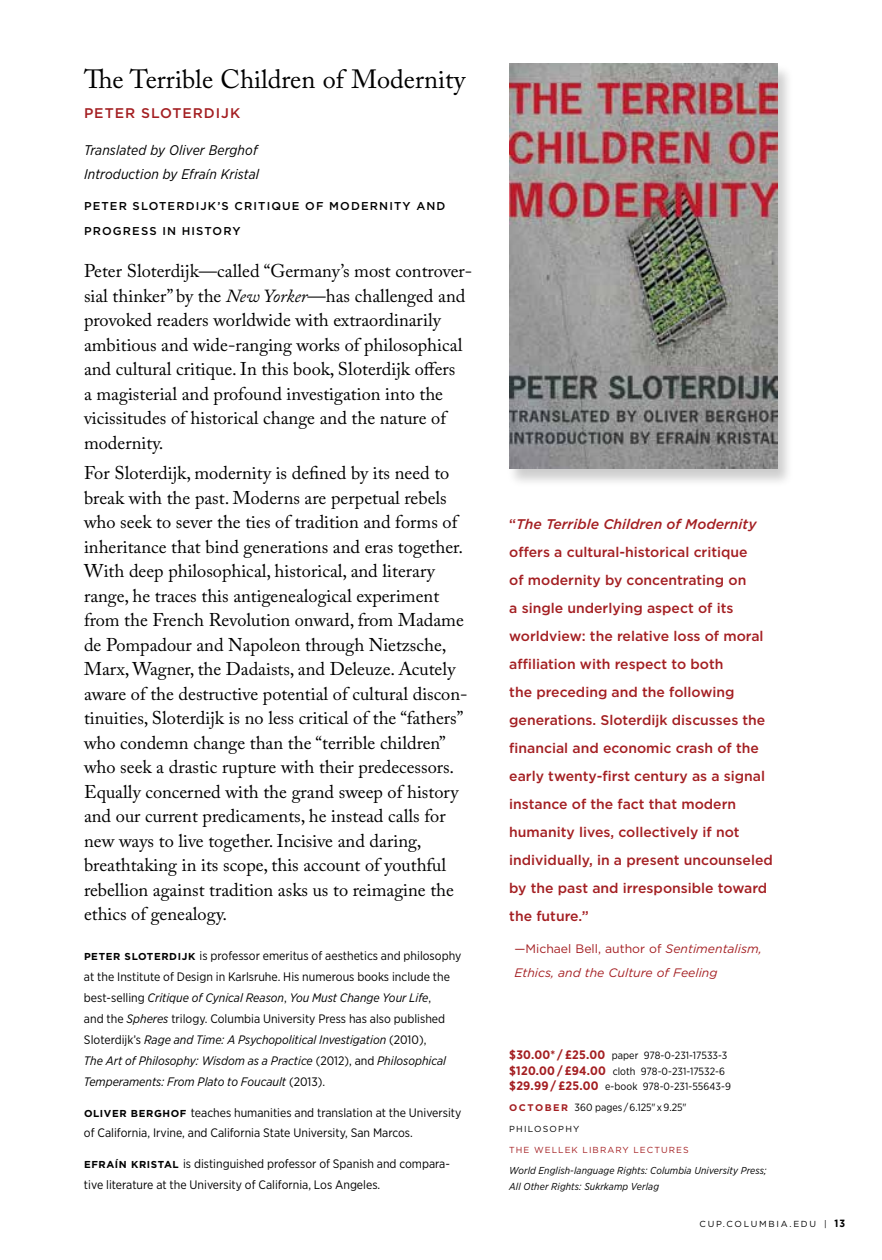
<style>
.page{position:relative;width:882px;height:1260px;background:#fff}
.page>*{position:absolute;margin:0;border:0;box-sizing:border-box;transform-origin:0 0}
.t1{font:26.25px "Adobe Caslon Pro";color:#000}
.t2{font:18.38px/24.5px "Adobe Caslon Pro";color:#000}
.t3{font:500 14px/28px "Gotham";color:#a41f22}
.t4{font:italic 14px/24.5px "Gotham Narrow";letter-spacing:.01em;color:#000}
.t5{font:500 14px "Gotham";letter-spacing:.07em;color:#a41f22}
.t6{font:12.25px/21px "Gotham Narrow";color:#000}
.t7{font:italic 12.25px/24.5px "Gotham";color:#a41f22}
.t8{font:500 11.38px/24.5px "Gotham";letter-spacing:.1em;color:#000}
.t9{font:10.5px/15.8px "Gotham Narrow";letter-spacing:.005em;color:#000}
.t10{font:italic 10.15px/15.8px "Gotham Narrow";letter-spacing:.01em;color:#000}
.t11{font:8.75px "Gotham";letter-spacing:.12em;color:#a41f22}
.t12{font:8.75px "Gotham";letter-spacing:.2em;color:#000}
.t13{font:8.75px "Gotham";letter-spacing:.14em;color:#000}
.s1{font-style:italic}
.s2{font-family:"Gotham";font-weight:700;font-size:10.15px}
.s3{font-style:normal}
.s4{font-weight:700;font-size:12.25px;color:#a41f22}
.s5{font-family:"Gotham";font-weight:700;font-size:9.62px;color:#a41f22}
.s6{font-family:"Gotham Narrow";font-weight:700;font-size:10.5px}
</style>
<div class="page">
<div style="left:507px;top:64px;width:287px;height:424px;background:#000;opacity:.2"></div>
<img style="left:509px;top:63px;width:268px;height:405px">
<h1 class="t1" style="left:84px;top:63px;width:383px">The Terrible Children of Modernity</h1>
<p class="t5" style="left:84px;top:104px;width:158px">PETER SLOTERDIJK</p>
<p class="t4" style="left:84px;top:137px;width:177px">Translated by Oliver Berghof<br>Introduction by Efraín Kristal</p>
<p class="t8" style="left:84px;top:194px;width:363px">PETER SLOTERDIJK’S CRITIQUE OF MODERNITY AND<br>PROGRESS IN HISTORY</p>
<p class="t2" style="left:84px;top:259px;width:390px">Peter Sloterdijk—called “Germany’s most controver&shy;sial thinker” by the <span class="s1">New Yorker</span>—has challenged and provoked readers worldwide with extraordinarily ambitious and wide-ranging works of philosophical and cultural critique. In this book, Sloterdijk offers<br>a magisterial and profound investigation into the vicissitudes of historical change and the nature of modernity.</p>
<p class="t2" style="left:84px;top:461px;width:385px">For Sloterdijk, modernity is defined by its need to break with the past. Moderns are perpetual rebels who seek to sever the ties of tradition and forms of inheritance that bind generations and eras together.<br>With deep philosophical, historical, and literary range, he traces this antigenealogical experiment from the French Revolution onward, from Madame de Pompadour and Napoleon through Nietzsche, Marx, Wagner, the Dadaists, and Deleuze. Acutely aware of the destructive potential of cultural discon&shy;tinuities, Sloterdijk is no less critical of the “fathers” who condemn change than the “terrible children” who seek a drastic rupture with their predecessors.<br>Equally concerned with the grand sweep of history and our current predicaments, he instead calls for new ways to live together. Incisive and daring, breathtaking in its scope, this account of youthful rebellion against tradition asks us to reimagine the ethics of genealogy.</p>
<p class="t6" style="left:84px;top:945px;width:379px"><span class="s2">PETER SLOTERDIJK</span> is professor emeritus of aesthetics and philosophy at the Institute of Design in Karlsruhe. His numerous books include the best-selling <span class="s1">Critique of Cynical Reason</span>, <span class="s1">You Must Change Your Life</span>,<br>and the <span class="s1">Spheres</span> trilogy. Columbia University Press has also published Sloterdijk’s <span class="s1">Rage and Time: A Psychopolitical Investigation</span> (2010),<br><span class="s1">The Art of Philosophy: Wisdom as a Practice</span> (2012), and <span class="s1">Philosophical Temperaments: From Plato to Foucault</span> (2013).</p>
<p class="t6" style="left:84px;top:1101px;width:379px"><span class="s2">OLIVER BERGHOF</span> teaches humanities and translation at the University of California, Irvine, and California State University, San Marcos.</p>
<p class="t6" style="left:84px;top:1153px;width:368px"><span class="s2">EFRAÍN KRISTAL</span> is distinguished professor of Spanish and compara&shy;tive literature at the University of California, Los Angeles.</p>
<p class="t3" style="left:509px;top:509px;width:265px">“<span class="s1">The Terrible Children of Modernity </span>offers a cultural-historical critique<br>of modernity by concentrating on<br>a single underlying aspect of its worldview: the relative loss of moral affiliation with respect to both<br>the preceding and the following generations. Sloterdijk discusses the financial and economic crash of the early twenty-first century as a signal instance of the fact that modern humanity lives, collectively if not individually, in a present uncounseled by the past and irresponsible toward the future.”</p>
<p class="t7" style="left:514px;top:936px;width:249px"><span class="s3">—Michael Bell, author of</span> Sentimentalism,<br>Ethics, and the Culture of Feeling</p>
<p class="t9" style="left:509px;top:1047px;width:223px"><span class="s4">$30.00* / £25.00</span> paper 978-0-231-17533-3 <span class="s4">$120.00 / £94.00</span> cloth 978-0-231-17532-6 <span class="s4">$29.99 / £25.00</span> e-book 978-0-231-55643-9</p>
<p class="t9" style="left:509px;top:1099px;width:179px"><span class="s5">O C TO B E R</span> 360 pages / 6.125" x 9.25"</p>
<p class="t13" style="left:509px;top:1124px;width:72px">PHILOSOPHY</p>
<p class="t11" style="left:509px;top:1145px;width:181px">THE WELLEK LIBRARY LECTURES</p>
<p class="t10" style="left:509px;top:1163px;width:259px">World English-language Rights: Columbia University Press;<br>All Other Rights: Sukrkamp Verlag</p>
<p class="t12" style="left:700px;top:1218px;width:147px">CUP. COLUMBIA. EDU | <span class="s6">13</span></p>
</div>
